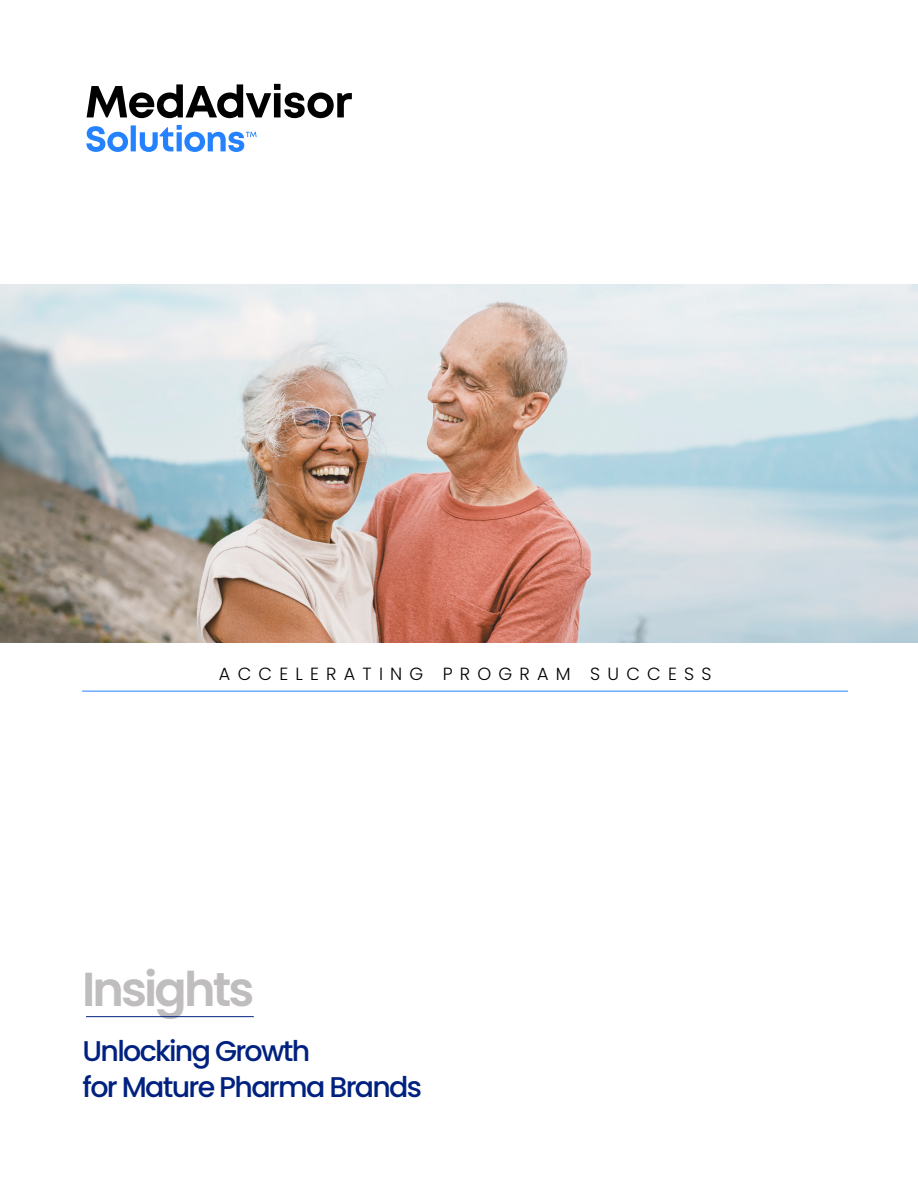
<style>
.page{position:relative;width:918px;height:1188px;background:#fff}
.page>*{position:absolute;margin:0;border:0;box-sizing:border-box;transform-origin:0 0}
.t1{font:600 47.7px "Poppins";letter-spacing:-.06em;color:#bfbdbd}
.t2{font:500 28.5px/36.9px "Poppins";letter-spacing:-.06em;color:#00217f}
.t3{font:300 17.7px "Poppins";letter-spacing:.41em;color:#000}
</style>
<div class="page">
<svg style="left:87px;top:84px;width:265px;height:34px"></svg>
<svg style="left:86px;top:125px;width:171px;height:27px"></svg>
<hr style="left:82px;top:691px;width:766px;height:1px;background:#2482ff">
<img style="left:0;top:284px;width:918px;height:358px">
<hr style="left:86px;top:1016px;width:168px;height:1px;background:#00217f">
<p class="t3" style="left:219px;top:664px;width:494px">ACCELERATING PROGRAM SUCCESS</p>
<h1 class="t1" style="left:82px;top:961px;width:174px">Insights</h1>
<p class="t2" style="left:83px;top:1032px;width:341px">Unlocking Growth<br>for Mature Pharma Brands</p>
</div>
